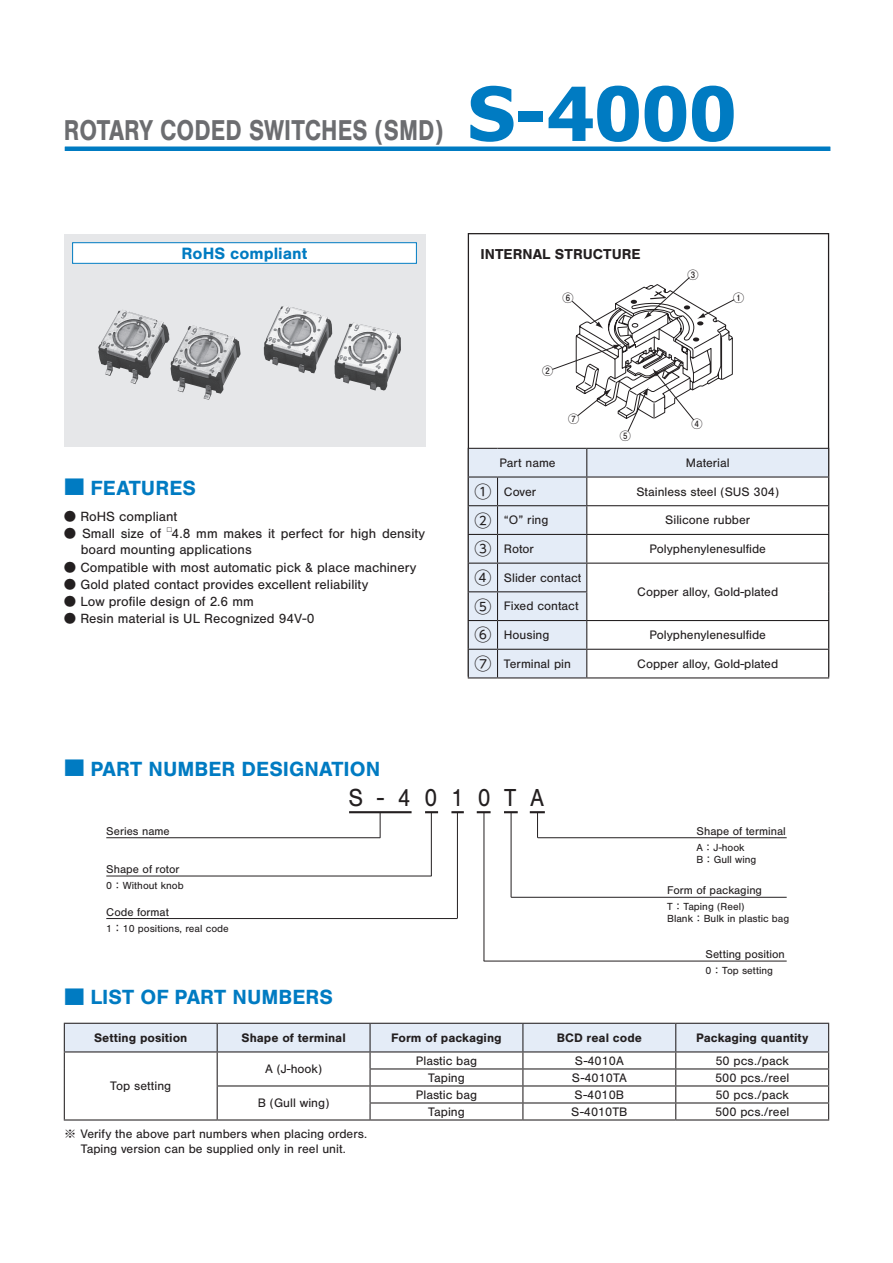
<style>
.page{position:relative;width:893px;height:1263px;background:#fff}
.page>*{position:absolute;margin:0;border:0;box-sizing:border-box;transform-origin:0 0}
.t1{font:700 74.4px "Tahoma";color:#007bc2}
.t2{font:700 29.7px "Nimbus San";color:#6c6d70;scale:.8 1}
.t3{font:25.5px "Nimbus San";color:#231f20;scale:.9 1}
.t4{font:700 21.3px "Nimbus San";color:#007bc2}
.t5{font:700 16.95px "Nimbus San";color:#007bc2}
.t6{font:700 14.85px "Nimbus San";letter-spacing:.005em;color:#231f20}
.t7{font:13.8px/16.4px "Nimbus San";color:#231f20}
.t8{font:12.75px/15.3px "Nimbus San";color:#231f20;text-align:center}
.t9{font:700 12.75px "Nimbus San";color:#231f20}
.t10{font:11.7px "Nimbus San";color:#231f20}
.t11{font:11.1px "Futo Go B101 Pro Bold 90 pv RKSJ H";color:#231f20}
.t12{font:10.65px/11.7px "Nimbus San";color:#231f20}
.t13{font:6.9px "Nimbus San";color:#231f20}
.s1{font-family:"UD Shin Go Pro";font-weight:500;font-size:19.2px}
.s2{font-family:"UD Shin Go Pro";font-size:12.45px}
.s3{font-family:"UD Shin Go Pro";font-size:16.95px}
.s4{font-family:"UD Shin Go Pro";font-size:9.6px}
.s5{font-family:"UD Shin Go Pro"}
.s6{font-family:"UD Shin Go Pro";font-size:11.55px}
</style>
<div class="page">
<hr style="left:65px;top:147px;width:765px;height:4px;background:#007bc2">
<div style="left:64px;top:234px;width:361px;height:212px;background:#e6e7e9"></div>
<img style="left:98px;top:306px;width:303px;height:94px">
<hr style="left:349px;top:811px;width:63px;height:2px;background:#231f20">
<svg style="left:425px;top:811px;width:13px;height:2px"></svg>
<svg style="left:451px;top:811px;width:13px;height:2px"></svg>
<svg style="left:477px;top:811px;width:14px;height:2px"></svg>
<svg style="left:504px;top:811px;width:14px;height:2px"></svg>
<svg style="left:380px;top:813px;width:1px;height:25px"></svg>
<hr style="left:431px;top:812px;width:1px;height:64px;background:#231f20">
<hr style="left:457px;top:812px;width:1px;height:106px;background:#231f20">
<hr style="left:484px;top:812px;width:1px;height:149px;background:#231f20">
<hr style="left:511px;top:812px;width:1px;height:85px;background:#231f20">
<svg style="left:530px;top:811px;width:15px;height:27px"></svg>
<hr style="left:106px;top:837px;width:274px;height:1px;background:#231f20">
<hr style="left:538px;top:837px;width:249px;height:1px;background:#231f20">
<hr style="left:106px;top:876px;width:326px;height:1px;background:#231f20">
<hr style="left:511px;top:897px;width:276px;height:1px;background:#231f20">
<hr style="left:106px;top:918px;width:351px;height:1px;background:#231f20">
<hr style="left:484px;top:961px;width:303px;height:1px;background:#231f20">
<svg style="left:552px;top:277px;width:183px;height:155px"></svg>
<div style="left:73px;top:243px;width:343px;height:20px;background:#fff"></div>
<div style="left:72px;top:242px;width:345px;height:22px;border:1px solid #007bc2"></div>
<div style="left:498px;top:449px;width:330px;height:228px;background:#e4ecf7"></div>
<svg style="left:587px;top:477px;width:241px;height:200px"></svg>
<hr style="left:497px;top:448px;width:90px;height:1px;background:#231f20">
<hr style="left:587px;top:448px;width:242px;height:1px;background:#231f20">
<hr style="left:497px;top:476px;width:90px;height:1px;background:#231f20">
<hr style="left:587px;top:476px;width:242px;height:1px;background:#231f20">
<hr style="left:497px;top:505px;width:90px;height:1px;background:#231f20">
<hr style="left:587px;top:505px;width:242px;height:1px;background:#231f20">
<hr style="left:497px;top:534px;width:90px;height:1px;background:#231f20">
<hr style="left:587px;top:534px;width:242px;height:1px;background:#231f20">
<hr style="left:497px;top:563px;width:90px;height:1px;background:#231f20">
<hr style="left:587px;top:563px;width:242px;height:1px;background:#231f20">
<hr style="left:497px;top:591px;width:90px;height:1px;background:#231f20">
<hr style="left:497px;top:620px;width:90px;height:1px;background:#231f20">
<hr style="left:587px;top:620px;width:242px;height:1px;background:#231f20">
<hr style="left:497px;top:649px;width:90px;height:1px;background:#231f20">
<hr style="left:587px;top:649px;width:242px;height:1px;background:#231f20">
<svg style="left:586px;top:449px;width:1px;height:228px"></svg>
<svg style="left:828px;top:449px;width:1px;height:228px"></svg>
<svg style="left:468px;top:448px;width:30px;height:230px;background:#d1d8e2"></svg>
<hr style="left:497px;top:677px;width:90px;height:1px;background:#231f20">
<hr style="left:587px;top:677px;width:242px;height:1px;background:#231f20">
<svg style="left:64px;top:1023px;width:765px;height:96px"></svg>
<hr style="left:64px;top:1119px;width:153px;height:1px;background:#231f20">
<hr style="left:217px;top:1119px;width:153px;height:1px;background:#231f20">
<hr style="left:370px;top:1119px;width:153px;height:1px;background:#231f20">
<hr style="left:523px;top:1119px;width:153px;height:1px;background:#231f20">
<hr style="left:676px;top:1119px;width:153px;height:1px;background:#231f20">
<h2 class="t2" style="left:64px;top:113px;width:476px">ROTARY CODED SWITCHES (SMD)</h2>
<h1 class="t1" style="left:468px;top:62px;width:270px">S-4000</h1>
<h3 class="t5" style="left:182px;top:244px;width:127px">RoHS compliant</h3>
<h3 class="t4" style="left:64px;top:476px;width:134px"><span class="s1">■</span> FEATURES</h3>
<p class="t7" style="left:64px;top:508px;width:115px"><span class="s2">●</span> RoHS compliant</p>
<p class="t7" style="left:64px;top:525px;width:99px"><span class="s2">●</span> Small size of</p>
<p class="t13" style="left:167px;top:525px;width:6px">□</p>
<p class="t7" style="left:81px;top:525px;width:346px;text-indent:91px">4.8 mm makes it perfect for high density board mounting applications</p>
<p class="t7" style="left:64px;top:559px;width:354px"><span class="s2">●</span> Compatible with most automatic pick &amp; place machinery</p>
<p class="t7" style="left:64px;top:576px;width:306px"><span class="s2">●</span> Gold plated contact provides excellent reliability</p>
<p class="t7" style="left:64px;top:593px;width:192px"><span class="s2">●</span> Low profile design of 2.6 mm</p>
<p class="t7" style="left:64px;top:610px;width:252px"><span class="s2">●</span> Resin material is UL Recognized 94V-0</p>
<p class="t6" style="left:480px;top:246px;width:162px">INTERNAL STRUCTURE</p>
<p class="t11" style="left:562px;top:289px;width:13px">⑥</p>
<p class="t11" style="left:542px;top:362px;width:13px">②</p>
<p class="t11" style="left:568px;top:410px;width:13px">⑦</p>
<p class="t11" style="left:620px;top:426px;width:13px">⑤</p>
<p class="t11" style="left:688px;top:265px;width:13px">③</p>
<p class="t11" style="left:733px;top:288px;width:13px">①</p>
<p class="t11" style="left:692px;top:415px;width:13px">④</p>
<p class="t8" style="left:499px;top:455px;width:58px">Part name</p>
<p class="t8" style="left:686px;top:455px;width:45px">Material</p>
<p class="t8" style="left:474px;top:484px;width:63px"><span class="s3">①</span> Cover</p>
<p class="t8" style="left:636px;top:484px;width:144px">Stainless steel (SUS 304)</p>
<p class="t8" style="left:474px;top:513px;width:76px"><span class="s3">②</span> “O” ring</p>
<p class="t8" style="left:665px;top:513px;width:87px">Silicone rubber</p>
<p class="t8" style="left:474px;top:541px;width:61px"><span class="s3">③</span> Rotor</p>
<p class="t8" style="left:649px;top:541px;width:118px">Polyphenylenesulfide</p>
<p class="t8" style="left:474px;top:570px;width:108px"><span class="s3">④</span> Slider contact</p>
<p class="t8" style="left:637px;top:584px;width:143px">Copper alloy, Gold-plated</p>
<p class="t8" style="left:474px;top:599px;width:106px"><span class="s3">⑤</span> Fixed contact</p>
<p class="t8" style="left:474px;top:627px;width:76px"><span class="s3">⑥</span> Housing</p>
<p class="t8" style="left:649px;top:627px;width:118px">Polyphenylenesulfide</p>
<p class="t8" style="left:474px;top:656px;width:98px"><span class="s3">⑦</span> Terminal pin</p>
<p class="t8" style="left:637px;top:656px;width:143px">Copper alloy, Gold-plated</p>
<h3 class="t4" style="left:64px;top:757px;width:318px"><span class="s1">■</span> PART NUMBER DESIGNATION</h3>
<h3 class="t3" style="left:349px;top:783px;width:219px">S - 4 0 1 0 T A</h3>
<p class="t10" style="left:106px;top:824px;width:65px">Series name</p>
<p class="t10" style="left:106px;top:863px;width:75px">Shape of rotor</p>
<p class="t12" style="left:106px;top:880px;width:79px">0<span class="s4">：</span>Without knob</p>
<p class="t10" style="left:106px;top:905px;width:64px">Code format</p>
<p class="t12" style="left:106px;top:922px;width:124px">1<span class="s5">：</span>10 positions, real code</p>
<h3 class="t4" style="left:64px;top:985px;width:271px"><span class="s1">■</span> LIST OF PART NUMBERS</h3>
<p class="t10" style="left:696px;top:824px;width:91px">Shape of terminal</p>
<p class="t12" style="left:696px;top:842px;width:61px">A<span class="s4">：</span>J-hook<br>B<span class="s4">：</span>Gull wing</p>
<p class="t10" style="left:667px;top:884px;width:96px">Form of packaging</p>
<p class="t12" style="left:667px;top:901px;width:124px">T<span class="s4">：</span>Taping (Reel)<br>Blank<span class="s4">：</span>Bulk in plastic bag</p>
<p class="t10" style="left:705px;top:948px;width:81px">Setting position</p>
<p class="t12" style="left:705px;top:965px;width:69px">0<span class="s4">：</span>Top setting</p>
<p class="t9" style="left:94px;top:1030px;width:95px">Setting position</p>
<p class="t9" style="left:241px;top:1030px;width:106px">Shape of terminal</p>
<p class="t9" style="left:391px;top:1030px;width:112px">Form of packaging</p>
<p class="t9" style="left:557px;top:1030px;width:87px">BCD real code</p>
<p class="t9" style="left:696px;top:1030px;width:114px">Packaging quantity</p>
<p class="t8" style="left:110px;top:1078px;width:62px">Top setting</p>
<p class="t8" style="left:416px;top:1053px;width:63px">Plastic bag</p>
<p class="t8" style="left:575px;top:1053px;width:51px">S-4010A</p>
<p class="t8" style="left:715px;top:1053px;width:75px">50 pcs./pack</p>
<p class="t8" style="left:428px;top:1070px;width:38px">Taping</p>
<p class="t8" style="left:572px;top:1070px;width:57px">S-4010TA</p>
<p class="t8" style="left:715px;top:1070px;width:76px">500 pcs./reel</p>
<p class="t8" style="left:265px;top:1061px;width:58px">A (J-hook)</p>
<p class="t8" style="left:416px;top:1087px;width:63px">Plastic bag</p>
<p class="t8" style="left:575px;top:1087px;width:51px">S-4010B</p>
<p class="t8" style="left:715px;top:1087px;width:75px">50 pcs./pack</p>
<p class="t8" style="left:428px;top:1104px;width:38px">Taping</p>
<p class="t8" style="left:571px;top:1104px;width:58px">S-4010TB</p>
<p class="t8" style="left:715px;top:1104px;width:76px">500 pcs./reel</p>
<p class="t8" style="left:258px;top:1095px;width:73px">B (Gull wing)</p>
<p class="t8" style="left:64px;top:1126px;width:305px"><span class="s6">※</span> Verify the above part numbers when placing orders.<br>Taping version can be supplied only in reel unit.</p>
</div>
